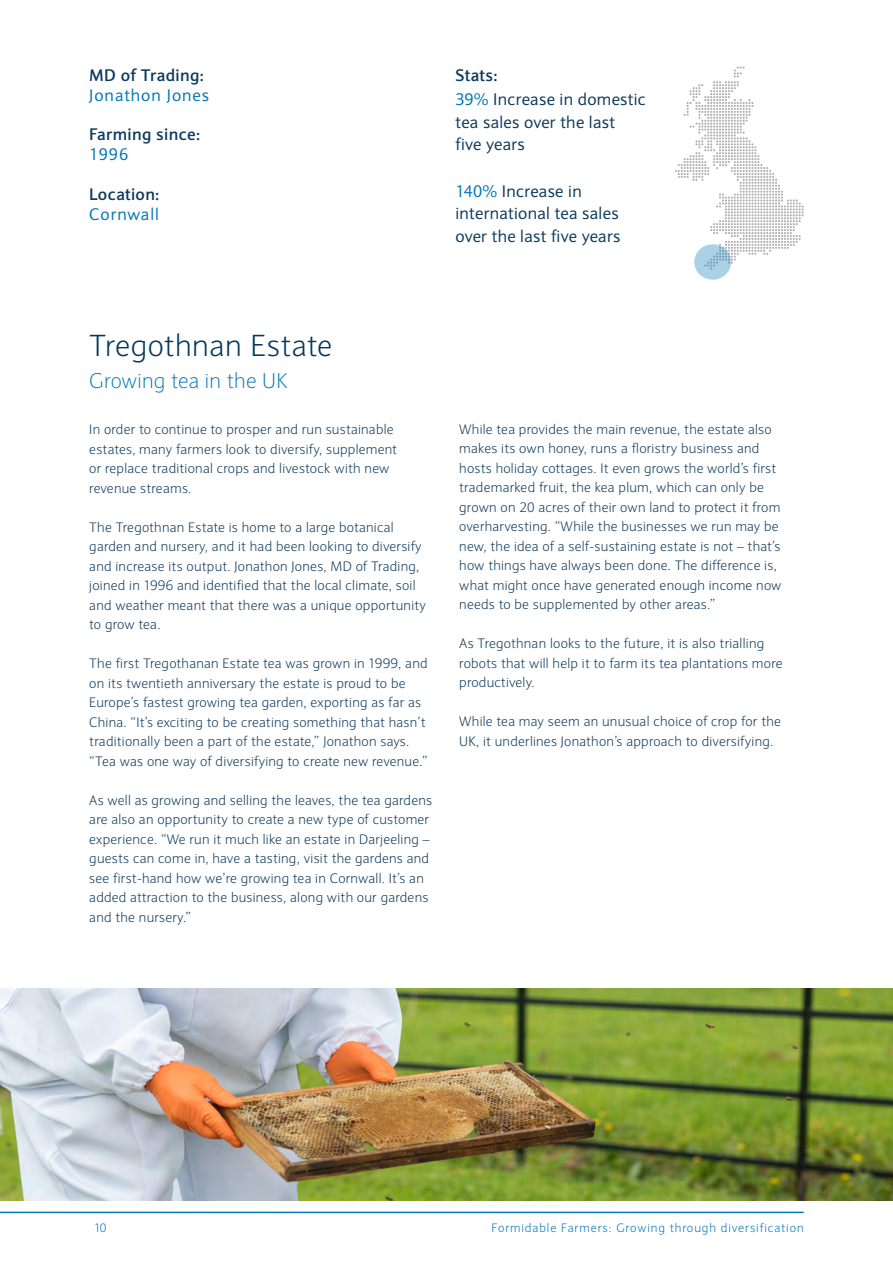
<style>
.page{position:relative;width:893px;height:1263px;background:#fff}
.page>*{position:absolute;margin:0;border:0;box-sizing:border-box;transform-origin:0 0}
.t1{font:300 30px "Expert Sans";letter-spacing:.02em;color:#00395d}
.t2{font:200 21px "Expert Sans";letter-spacing:.01em;color:#0477b7}
.t3{font:16.5px/22.5px "Expert Sans";letter-spacing:.02em;color:#0e3a5d}
.t4{font:700 16.5px "Expert Sans";letter-spacing:.02em;color:#0e3a5d}
.t5{font:16.5px "Expert Sans";letter-spacing:.06em;color:#0477b7}
.t6{font:300 13.5px/19.5px "Expert Sans";letter-spacing:.02em;color:#0e3a5d}
.t7{font:300 12px "Expert Sans";letter-spacing:.075em;color:#0477b7}
.s1{font-weight:700}
.s2{color:#0477b7}
</style>
<div class="page">
<hr style="left:0;top:1211px;width:804px;height:2px;background:#0477b7">
<svg style="left:675px;top:66px;width:129px;height:204px"></svg>
<svg style="left:694px;top:244px;width:37px;height:36px"></svg>
<img style="left:0;top:989px;width:893px;height:211px">
<p class="t4" style="left:89px;top:64px;width:116px">MD of Trading:</p>
<p class="t5" style="left:89px;top:85px;width:121px">Jonathon Jones</p>
<p class="t4" style="left:89px;top:124px;width:113px">Farming since:</p>
<p class="t5" style="left:89px;top:144px;width:41px">1996</p>
<p class="t4" style="left:89px;top:183px;width:72px">Location:</p>
<p class="t5" style="left:89px;top:203px;width:71px">Cornwall</p>
<p class="t3" style="left:455px;top:63px;width:192px;line-height:24px"><span class="s1">Stats:<br></span><span class="s2">39%</span> Increase in domestic</p>
<p class="t3" style="left:455px;top:110px;width:161px">tea sales over the last five years</p>
<p class="t3" style="left:455px;top:179px;width:166px"><span class="s2">140%</span> Increase in international tea sales over the last five years</p>
<h1 class="t1" style="left:89px;top:327px;width:244px">Tregothnan Estate</h1>
<h2 class="t2" style="left:89px;top:368px;width:200px">Growing tea in the UK</h2>
<p class="t6" style="left:89px;top:420px;width:309px">In order to continue to prosper and run sustainable estates, many farmers look to diversify, supplement or replace traditional crops and livestock with new revenue streams.</p>
<p class="t6" style="left:89px;top:517px;width:338px">The Tregothnan Estate is home to a large botanical garden and nursery, and it had been looking to diversify and increase its output. Jonathon Jones, MD of Trading, joined in 1996 and identified that the local climate, soil and weather meant that there was a unique opportunity to grow tea.</p>
<p class="t6" style="left:89px;top:653px;width:340px">The first Tregothanan Estate tea was grown in 1999, and on its twentieth anniversary the estate is proud to be Europe’s fastest growing tea garden, exporting as far as China. “It’s exciting to be creating something that hasn’t traditionally been a part of the estate,” Jonathon says. “Tea was one way of diversifying to create new revenue.”</p>
<p class="t6" style="left:89px;top:790px;width:344px">As well as growing and selling the leaves, the tea gardens are also an opportunity to create a new type of customer experience. “We run it much like an estate in Darjeeling – guests can come in, have a tasting, visit the gardens and see first-hand how we’re growing tea in Cornwall. It’s an added attraction to the business, along with our gardens and the nursery.”</p>
<p class="t6" style="left:459px;top:419px;width:324px">While tea provides the main revenue, the estate also makes its own honey, runs a floristry business and hosts holiday cottages. It even grows the world’s first trademarked fruit, the kea plum, which can only be grown on 20 acres of their own land to protect it from overharvesting. “While the businesses we run may be new, the idea of a self-sustaining estate is not – that’s how things have always been done. The difference is, what might once have generated enough income now needs to be supplemented by other areas.”</p>
<p class="t6" style="left:459px;top:634px;width:325px">As Tregothnan looks to the future, it is also trialling robots that will help it to farm its tea plantations more productively.</p>
<p class="t6" style="left:459px;top:712px;width:323px">While tea may seem an unusual choice of crop for the<br>UK, it underlines Jonathon’s approach to diversifying.</p>
<p class="t7" style="left:94px;top:1220px;width:13px">10</p>
<p class="t7" style="left:491px;top:1220px;width:314px">Formidable Farmers: Growing through diversification</p>
</div>
